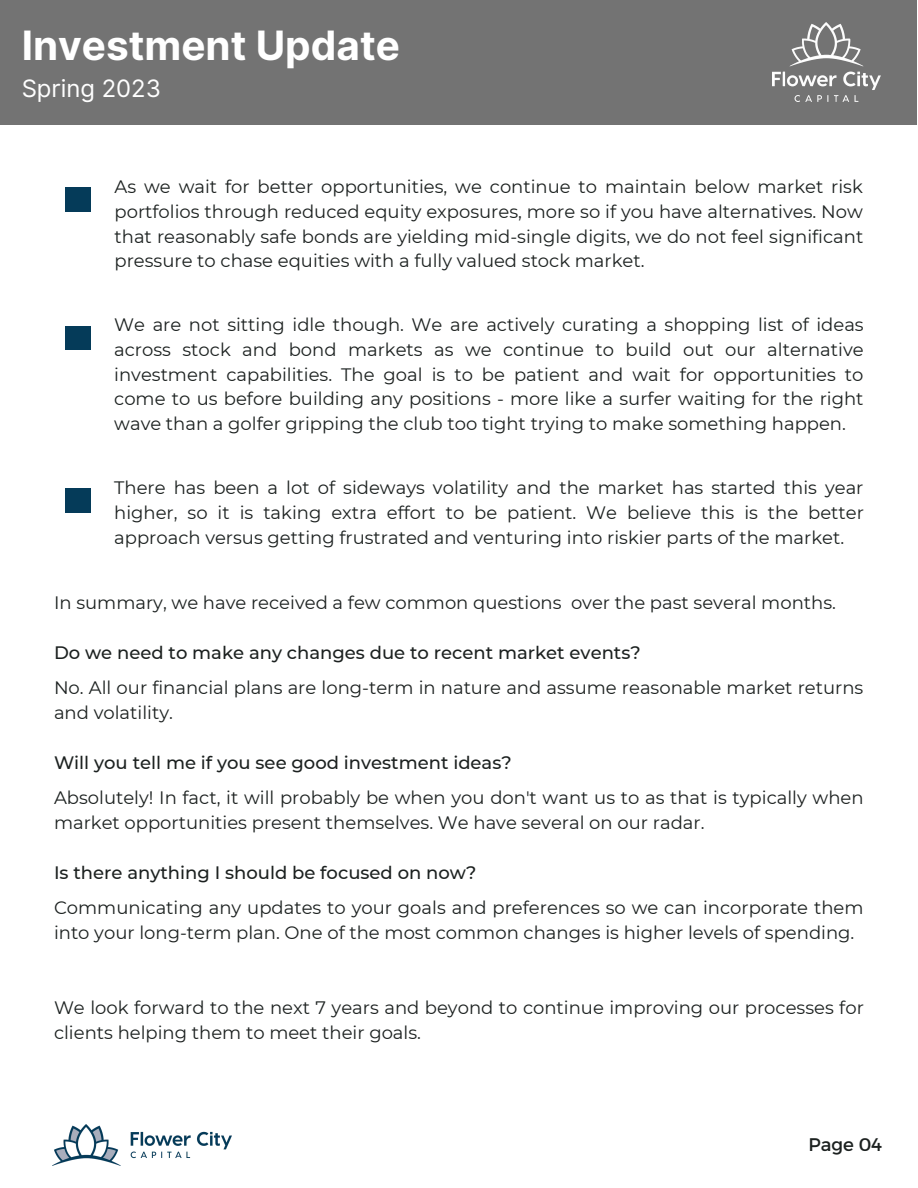
<style>
.page{position:relative;width:918px;height:1188px;background:#fff}
.page>*{position:absolute;margin:0;border:0;box-sizing:border-box;transform-origin:0 0}
.t1{font:700 40.5px "Inter";color:#fff}
.t2{font:24px "Inter";color:#fff}
.t3{font:18.3px "Montserrat";color:#1c2120}
.t4{font:18px/24.8px "Montserrat";color:#1c2120}
.t5{font:500 18px "Montserrat";color:#1c2120}
</style>
<div class="page">
<div style="left:0;top:0;width:917px;height:125px;background:#737373"></div>
<img style="left:772px;top:23px;width:108px;height:78px">
<img style="left:53px;top:1125px;width:178px;height:40px">
<div style="left:65px;top:188px;width:26px;height:24px;background:#053b59"></div>
<div style="left:65px;top:326px;width:26px;height:24px;background:#053b59"></div>
<div style="left:65px;top:489px;width:26px;height:24px;background:#053b59"></div>
<h1 class="t1" style="left:22px;top:21px;width:380px">Investment Update</h1>
<h2 class="t2" style="left:22px;top:74px;width:141px">Spring 2023</h2>
<p class="t4" style="left:115px;top:174px;width:750px;text-align:justify">As we wait for better opportunities, we continue to maintain below market risk portfolios through reduced equity exposures, more so if you have alternatives. Now that reasonably safe bonds are yielding mid-single digits, we do not feel significant pressure to chase equities with a fully valued stock market.</p>
<p class="t4" style="left:114px;top:312px;width:751px;text-align:justify">We are not sitting idle though. We are actively curating a shopping list of ideas across stock and bond markets as we continue to build out our alternative investment capabilities. The goal is to be patient and wait for opportunities to come to us before building any positions - more like a surfer waiting for the right wave than a golfer gripping the club too tight trying to make something happen.</p>
<p class="t4" style="left:114px;top:475px;width:751px;text-align:justify">There has been a lot of sideways volatility and the market has started this year higher, so it is taking extra effort to be patient. We believe this is the better approach versus getting frustrated and venturing into riskier parts of the market.</p>
<p class="t4" style="left:54px;top:590px;width:783px">In summary, we have received a few common questions over the past several months.</p>
<p class="t5" style="left:54px;top:641px;width:588px">Do we need to make any changes due to recent market events?</p>
<p class="t4" style="left:54px;top:675px;width:811px">No. All our financial plans are long-term in nature and assume reasonable market returns and volatility.</p>
<p class="t5" style="left:54px;top:751px;width:459px">Will you tell me if you see good investment ideas?</p>
<p class="t4" style="left:54px;top:785px;width:811px">Absolutely! In fact, it will probably be when you don't want us to as that is typically when market opportunities present themselves. We have several on our radar.</p>
<p class="t5" style="left:54px;top:861px;width:424px">Is there anything I should be focused on now?</p>
<p class="t4" style="left:54px;top:895px;width:811px">Communicating any updates to your goals and preferences so we can incorporate them into your long-term plan. One of the most common changes is higher levels of spending.</p>
<p class="t4" style="left:54px;top:995px;width:811px">We look forward to the next 7 years and beyond to continue improving our processes for clients helping them to meet their goals.</p>
<p class="t3" style="left:809px;top:1132px;width:75px">Page 04</p>
</div>
